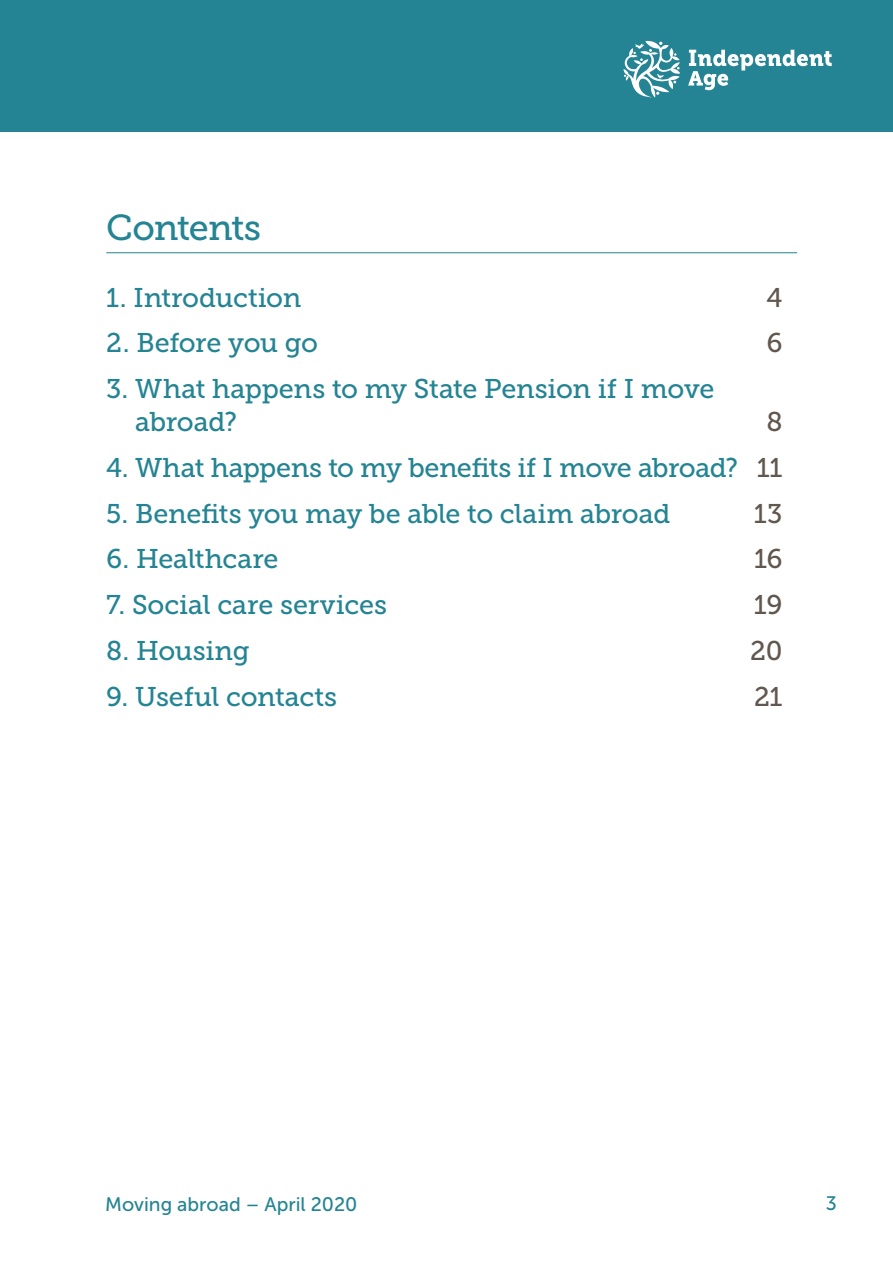
<style>
.page{position:relative;width:893px;height:1263px;background:#fff}
.page>*{position:absolute;margin:0;border:0;box-sizing:border-box;transform-origin:0 0}
.t1{font:36px "Museo Slab 500";letter-spacing:-.03em;color:#248493}
.t2{font:27px/33px "Museo Slab 500";letter-spacing:-.01em;color:#248493}
.t3{font:27px "Museo Slab 500";letter-spacing:-.01em;color:#61574e}
.t4{font:19.5px "Museo Sans 500";color:#248493}
.s1{color:#61574e}
</style>
<div class="page">
<div style="left:0;top:0;width:893px;height:132px;background:#248493"></div>
<svg style="left:623px;top:41px;width:57px;height:57px"></svg>
<svg style="left:688px;top:50px;width:144px;height:40px"></svg>
<hr style="left:106px;top:252px;width:691px;height:1px;background:#248493">
<h1 class="t1" style="left:106px;top:207px;width:156px">Contents</h1>
<p class="t2" style="left:106px;top:281px;width:196px">1. Introduction</p>
<p class="t3" style="left:766px;top:282px;width:18px">4</p>
<p class="t2" style="left:106px;top:327px;width:213px">2. Before you go</p>
<p class="t3" style="left:766px;top:328px;width:18px">6</p>
<p class="t2" style="left:135px;top:372px;width:581px;text-indent:-29px">3. What happens to my State Pension if I move abroad?</p>
<p class="t3" style="left:766px;top:407px;width:18px">8</p>
<p class="t2" style="left:106px;top:451px;width:678px">4. What happens to my benefits if I move abroad? <span class="s1">11</span></p>
<p class="t2" style="left:106px;top:497px;width:565px">5. Benefits you may be able to claim abroad</p>
<p class="t3" style="left:754px;top:498px;width:30px">13</p>
<p class="t2" style="left:106px;top:543px;width:174px">6. Healthcare</p>
<p class="t3" style="left:754px;top:544px;width:30px">16</p>
<p class="t2" style="left:106px;top:589px;width:282px">7. Social care services</p>
<p class="t3" style="left:754px;top:590px;width:30px">19</p>
<p class="t2" style="left:106px;top:634px;width:145px">8. Housing</p>
<p class="t3" style="left:750px;top:636px;width:34px">20</p>
<p class="t2" style="left:106px;top:680px;width:232px">9. Useful contacts</p>
<p class="t3" style="left:754px;top:681px;width:30px">21</p>
<p class="t4" style="left:105px;top:1193px;width:254px">Moving abroad – April 2020</p>
<p class="t4" style="left:826px;top:1192px;width:13px">3</p>
</div>
